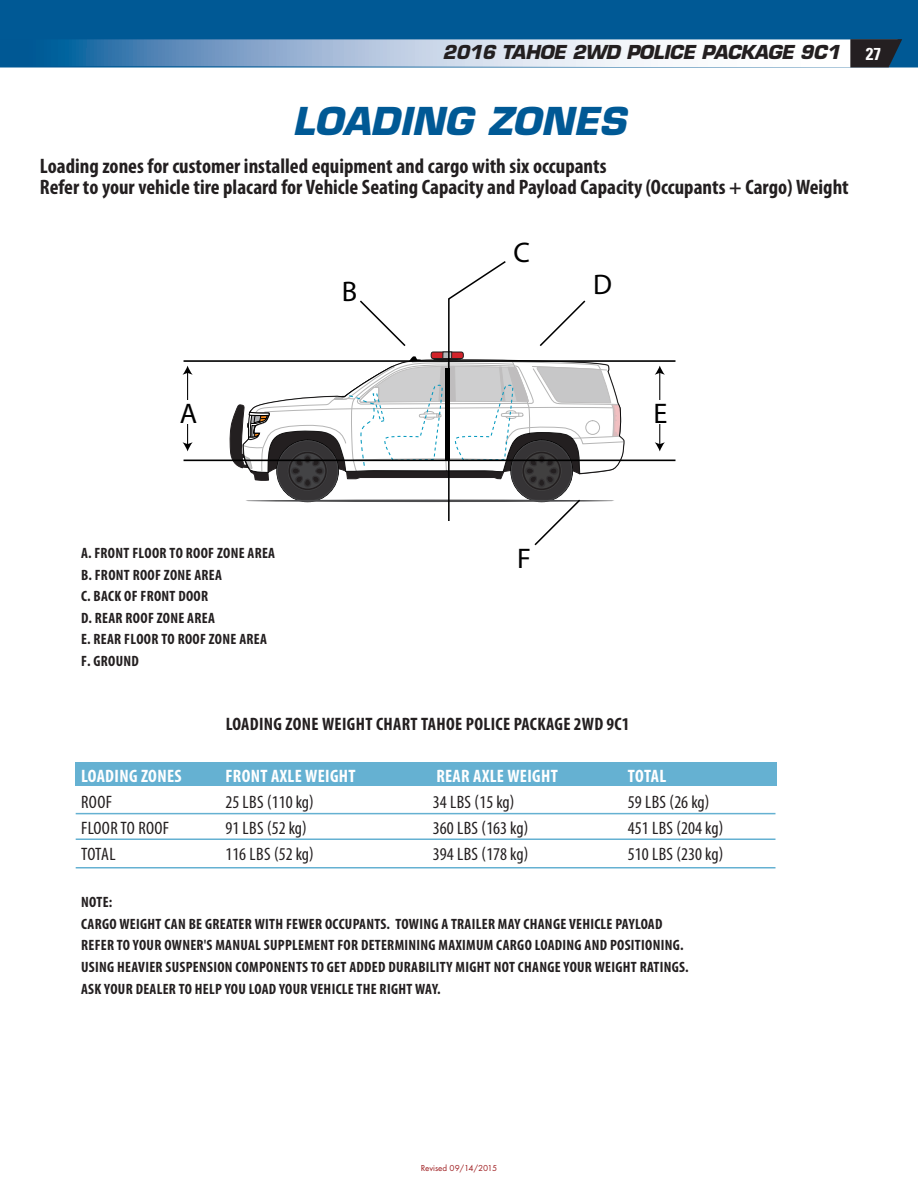
<style>
.page{position:relative;width:918px;height:1188px;background:#fff}
.page>*{position:absolute;margin:0;border:0;box-sizing:border-box;transform-origin:0 0}
.TRY{font:italic 700 37.5px "Eurostile";color:#005995}
.t1{font:28.5px "Myriad Pro";color:#000}
.TRY-2{font:700 condensed 21px "Myriad Pro";color:#231f20}
.t2{font:italic 700 18.75px "Eurostile";letter-spacing:-.02em;color:#231f20}
.TRY-3{font:condensed 18px "Myriad Pro";color:#231f20}
.TRY-4{font:700 condensed 18px "Myriad Pro";letter-spacing:.02em;color:#231f20}
.TRY-5{font:700 condensed 18px "Myriad Pro";letter-spacing:.02em;color:#fff}
.TRY-6{font:condensed 18px "Myriad Pro";letter-spacing:.02em;color:#231f20}
.t3{font:700 condensed 17.25px "Univers";color:#fff}
.TRY-7{font:700 condensed 15px "Myriad Pro";letter-spacing:.02em;color:#231f20}
.t4{font:9px "Function";color:#9e1c1f}
</style>
<div class="page">
<div style="left:0;top:0;width:918px;height:68px;background:#005995"></div>
<svg style="left:65px;top:39px;width:837px;height:28px;background:#abbfd4"></svg>
<div style="left:75px;top:763px;width:702px;height:23px;background:#65b1d2"></div>
<hr style="left:187px;top:372px;width:1px;height:73px;background:#000">
<svg style="left:183px;top:442px;width:10px;height:9px"></svg>
<svg style="left:183px;top:366px;width:10px;height:9px"></svg>
<div style="left:180px;top:400px;width:17px;height:24px;background:#fff"></div>
<hr style="left:659px;top:372px;width:1px;height:73px;background:#000">
<svg style="left:655px;top:442px;width:10px;height:9px"></svg>
<svg style="left:655px;top:366px;width:10px;height:9px"></svg>
<div style="left:652px;top:400px;width:17px;height:24px;background:#fff"></div>
<hr style="left:184px;top:360px;width:491px;height:2px;background:#000">
<hr style="left:184px;top:460px;width:491px;height:1px;background:#000">
<svg style="left:229px;top:261px;width:395px;height:285px"></svg>
<hr style="left:76px;top:813px;width:699px;height:1px;background:#65b1d2">
<hr style="left:76px;top:838px;width:699px;height:2px;background:#65b1d2">
<hr style="left:76px;top:867px;width:699px;height:1px;background:#65b1d2">
<p class="t2" style="left:443px;top:40px;width:399px">2016 TAHOE 2WD POLICE PACKAGE 9C1</p>
<p class="t3" style="left:866px;top:44px;width:17px">27</p>
<p class="TRY" style="left:292px;top:98px;width:335px">LOADING ZONES</p>
<p class="TRY-2" style="left:40px;top:152px;width:568px">Loading zones for customer installed equipment and cargo with six occupants</p>
<p class="TRY-2" style="left:40px;top:174px;width:810px">Refer to your vehicle tire placard for Vehicle Seating Capacity and Payload Capacity (Occupants + Cargo) Weight</p>
<p class="t1" style="left:180px;top:396px;width:19px">A</p>
<p class="t1" style="left:342px;top:273px;width:17px">B</p>
<p class="t1" style="left:513px;top:235px;width:18px">C</p>
<p class="t1" style="left:593px;top:267px;width:20px">D</p>
<p class="t1" style="left:654px;top:396px;width:15px">E</p>
<p class="TRY-7" style="left:81px;top:544px;width:195px">A. FRONT FLOOR TO ROOF ZONE AREA</p>
<p class="TRY-7" style="left:81px;top:565px;width:142px">B. FRONT ROOF ZONE AREA</p>
<p class="TRY-7" style="left:81px;top:587px;width:129px">C. BACK OF FRONT DOOR</p>
<p class="TRY-7" style="left:81px;top:609px;width:135px">D. REAR ROOF ZONE AREA</p>
<p class="TRY-7" style="left:81px;top:630px;width:187px">E. REAR FLOOR TO ROOF ZONE AREA</p>
<p class="TRY-7" style="left:81px;top:652px;width:59px">F. GROUND</p>
<p class="t1" style="left:517px;top:541px;width:15px">F</p>
<p class="TRY-4" style="left:226px;top:713px;width:405px">LOADING ZONE WEIGHT CHART TAHOE POLICE PACKAGE 2WD 9C1</p>
<p class="TRY-5" style="left:81px;top:765px;width:102px">LOADING ZONES</p>
<p class="TRY-5" style="left:225px;top:765px;width:132px">FRONT AXLE WEIGHT</p>
<p class="TRY-5" style="left:436px;top:765px;width:123px">REAR AXLE WEIGHT</p>
<p class="TRY-5" style="left:628px;top:765px;width:40px">TOTAL</p>
<p class="TRY-3" style="left:81px;top:791px;width:32px">ROOF</p>
<p class="TRY-3" style="left:225px;top:791px;width:90px">25 LBS (110 kg)</p>
<p class="TRY-3" style="left:433px;top:791px;width:83px">34 LBS (15 kg)</p>
<p class="TRY-3" style="left:628px;top:791px;width:83px">59 LBS (26 kg)</p>
<p class="TRY-6" style="left:81px;top:817px;width:89px">FLOOR TO ROOF</p>
<p class="TRY-3" style="left:225px;top:817px;width:83px">91 LBS (52 kg)</p>
<p class="TRY-3" style="left:433px;top:817px;width:97px">360 LBS (163 kg)</p>
<p class="TRY-3" style="left:628px;top:817px;width:97px">451 LBS (204 kg)</p>
<p class="TRY-3" style="left:81px;top:843px;width:36px">TOTAL</p>
<p class="TRY-3" style="left:225px;top:843px;width:90px">116 LBS (52 kg)</p>
<p class="TRY-3" style="left:433px;top:843px;width:97px">394 LBS (178 kg)</p>
<p class="TRY-3" style="left:628px;top:843px;width:97px">510 LBS (230 kg)</p>
<p class="TRY-7" style="left:81px;top:893px;width:33px">NOTE:</p>
<p class="TRY-7" style="left:81px;top:914px;width:583px">CARGO WEIGHT CAN BE GREATER WITH FEWER OCCUPANTS. TOWING A TRAILER MAY CHANGE VEHICLE PAYLOAD</p>
<p class="TRY-7" style="left:81px;top:936px;width:604px">REFER TO YOUR OWNER'S MANUAL SUPPLEMENT FOR DETERMINING MAXIMUM CARGO LOADING AND POSITIONING.</p>
<p class="TRY-7" style="left:81px;top:958px;width:609px">USING HEAVIER SUSPENSION COMPONENTS TO GET ADDED DURABILITY MIGHT NOT CHANGE YOUR WEIGHT RATINGS.</p>
<p class="TRY-7" style="left:81px;top:979px;width:361px">ASK YOUR DEALER TO HELP YOU LOAD YOUR VEHICLE THE RIGHT WAY.</p>
<p class="t4" style="left:421px;top:1163px;width:78px">Revised 09/14/2015</p>
</div>
